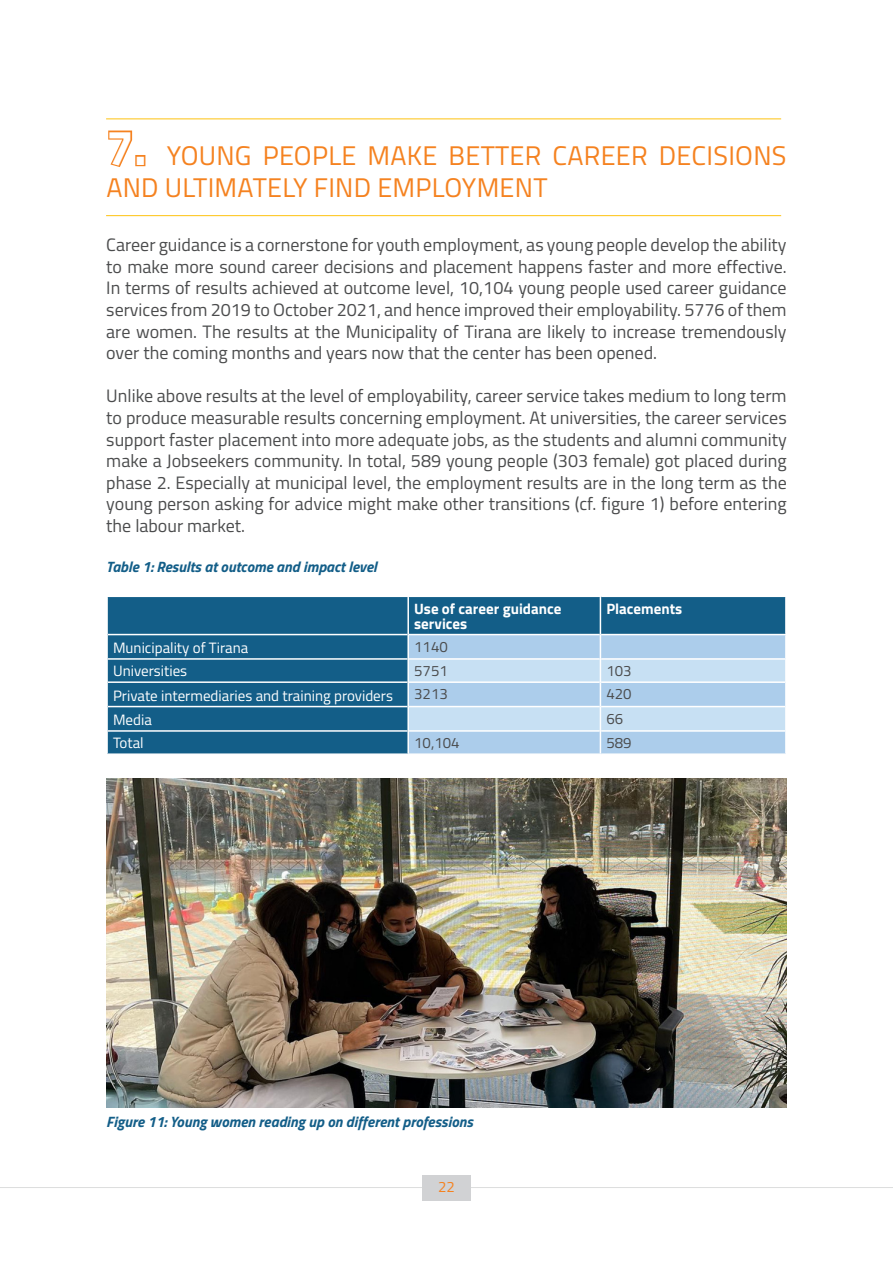
<style>
.page{position:relative;width:893px;height:1263px;background:#fff}
.page>*{position:absolute;margin:0;border:0;box-sizing:border-box;transform-origin:0 0}
.t1{font:27px/32.4px "Titillium";letter-spacing:.01em;color:#f58220}
.t2{font:18px/21.6px "Titillium";color:#4b4c4d;text-align:justify}
.t3{font:italic 700 15px "Titillium";color:#135e88}
.t4{font:15px "Titillium";color:#fff}
.t5{font:700 15px/15px "Titillium";color:#fff}
.t6{font:15px "Titillium";color:#4b4c4d}
.t7{font:15px "Titillium";color:#f58220}
.s1{font-weight:700;font-size:49.5px}
</style>
<div class="page">
<hr style="left:0;top:1187px;width:893px;height:1px;background:#4b4c4d">
<div style="left:422px;top:1174px;width:49px;height:26px;background:#d1d2d4"></div>
<div style="left:108px;top:597px;width:677px;height:156px;background:#135e88"></div>
<hr style="left:108px;top:634px;width:299px;height:1px;background:#fff">
<hr style="left:108px;top:658px;width:299px;height:2px;background:#fff">
<hr style="left:108px;top:681px;width:299px;height:2px;background:#fff">
<hr style="left:108px;top:706px;width:299px;height:1px;background:#fff">
<hr style="left:108px;top:730px;width:299px;height:2px;background:#fff">
<hr style="left:600px;top:597px;width:1px;height:37px;background:#fff">
<svg style="left:409px;top:634px;width:377px;height:120px;background:#bbd7ef"></svg>
<hr style="left:409px;top:753px;width:192px;height:2px;background:#fff">
<hr style="left:407px;top:597px;width:2px;height:37px;background:#fff">
<hr style="left:407px;top:634px;width:2px;height:25px;background:#fff">
<hr style="left:407px;top:659px;width:2px;height:23px;background:#fff">
<hr style="left:407px;top:682px;width:2px;height:24px;background:#fff">
<hr style="left:407px;top:706px;width:2px;height:25px;background:#fff">
<hr style="left:407px;top:731px;width:2px;height:22px;background:#fff">
<hr style="left:106px;top:215px;width:675px;height:1px;background:#fec210">
<hr style="left:106px;top:119px;width:675px;height:1px;background:#fec210">
<img style="left:106px;top:778px;width:681px;height:329px">
<p class="t1" style="left:106px;top:138px;width:682px"><span class="s1">7.</span> YOUNG PEOPLE MAKE BETTER CAREER DECISIONS<br>AND ULTIMATELY FIND EMPLOYMENT</p>
<p class="t2" style="left:106px;top:233px;width:682px">Career guidance is a cornerstone for youth employment, as young people develop the ability to make more sound career decisions and placement happens faster and more effective.<br>In terms of results achieved at outcome level, 10,104 young people used career guidance services from 2019 to October 2021, and hence improved their employability. 5776 of them are women. The results at the Municipality of Tirana are likely to increase tremendously over the coming months and years now that the center has been opened.</p>
<p class="t2" style="left:106px;top:384px;width:682px">Unlike above results at the level of employability, career service takes medium to long term to produce measurable results concerning employment. At universities, the career services support faster placement into more adequate jobs, as the students and alumni community make a Jobseekers community. In total, 589 young people (303 female) got placed during phase 2. Especially at municipal level, the employment results are in the long term as the young person asking for advice might make other transitions (cf. figure 1) before entering the labour market.</p>
<p class="t3" style="left:106px;top:554px;width:272px">Table 1: Results at outcome and impact level</p>
<p class="t5" style="left:414px;top:600px;width:149px">Use of career guidance services</p>
<p class="t5" style="left:606px;top:600px;width:77px">Placements</p>
<p class="t4" style="left:113px;top:637px;width:137px">Municipality of Tirana</p>
<p class="t6" style="left:414px;top:636px;width:35px">1140</p>
<p class="t4" style="left:113px;top:660px;width:76px">Universities</p>
<p class="t6" style="left:414px;top:660px;width:35px">5751</p>
<p class="t6" style="left:606px;top:660px;width:27px">103</p>
<p class="t4" style="left:113px;top:684px;width:281px">Private intermediaries and training providers</p>
<p class="t6" style="left:414px;top:683px;width:35px">3213</p>
<p class="t6" style="left:606px;top:683px;width:27px">420</p>
<p class="t4" style="left:113px;top:709px;width:40px">Media</p>
<p class="t6" style="left:606px;top:708px;width:18px">66</p>
<p class="t4" style="left:113px;top:732px;width:32px">Total</p>
<p class="t6" style="left:414px;top:732px;width:47px">10,104</p>
<p class="t6" style="left:606px;top:732px;width:27px">589</p>
<p class="t3" style="left:106px;top:1110px;width:368px">Figure 11: Young women reading up on different professions</p>
<p class="t7" style="left:438px;top:1176px;width:18px">22</p>
</div>
